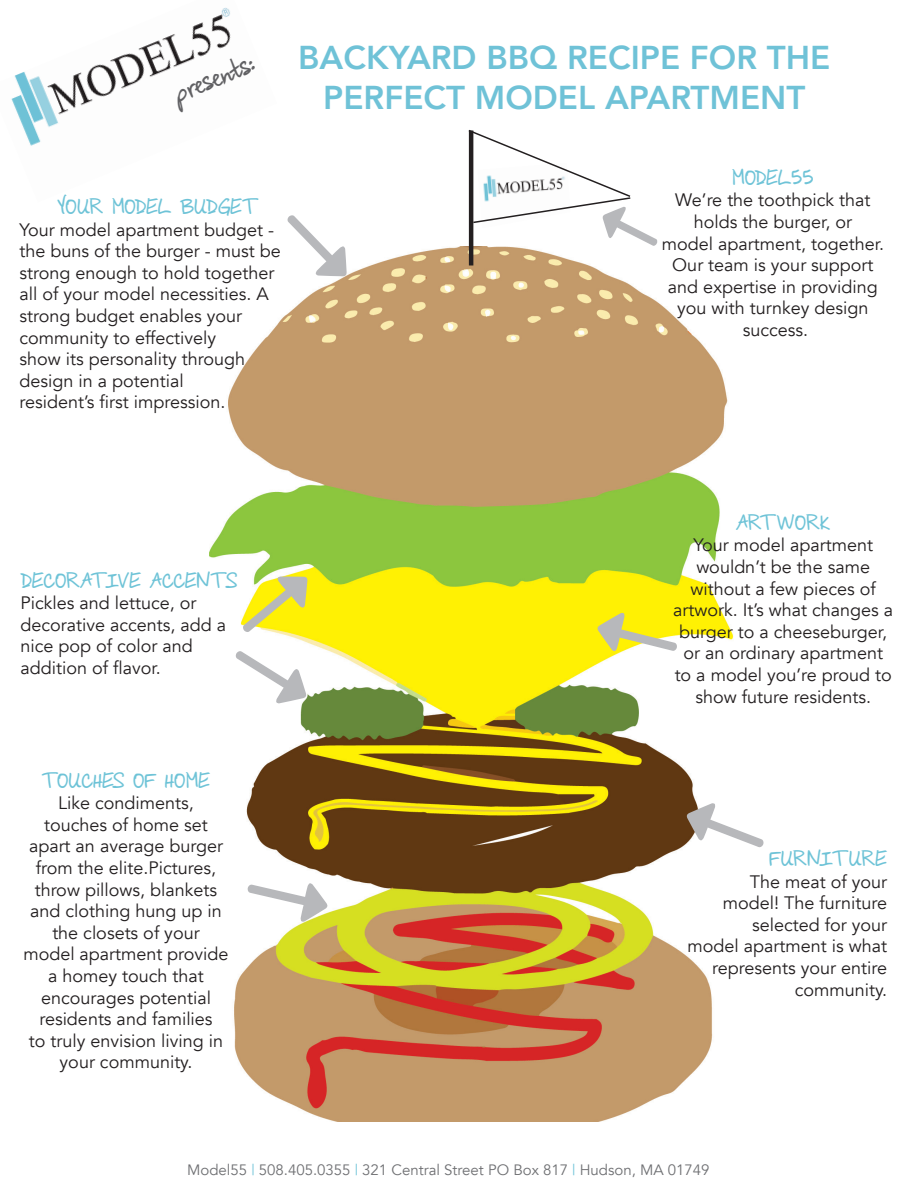
<style>
.page{position:relative;width:918px;height:1188px;background:#fff}
.page>*{position:absolute;margin:0;border:0;box-sizing:border-box;transform-origin:0 0}
.t1{font:800 33px "Avenir";color:#6fc2d7}
.t2{font:700 27px "KG You Wont Bring Me Down";color:#616164}
.t3{font:700 22.5px "KG You Wont Bring Me Down";color:#6ec3d7}
.t4{font:18px/21.6px "Avenir";color:#231f20;text-align:center}
.t5{font:15px "Avenir";color:#6f7073}
.s1{color:#6ec3d7}
</style>
<div class="page">
<img style="left:11px;top:7px;width:220px;height:139px">
<img style="left:209px;top:246px;width:524px;height:875px">
<svg style="left:287px;top:215px;width:60px;height:61px"></svg>
<svg style="left:597px;top:613px;width:80px;height:38px;background:#e6de59"></svg>
<svg style="left:686px;top:803px;width:78px;height:44px"></svg>
<svg style="left:235px;top:651px;width:72px;height:53px"></svg>
<hr style="left:469px;top:130px;width:4px;height:136px;background:#231f20">
<svg style="left:468px;top:129px;width:190px;height:117px"></svg>
<svg style="left:247px;top:883px;width:81px;height:39px"></svg>
<svg style="left:243px;top:576px;width:65px;height:56px;background:#e8e15d"></svg>
<p class="t2" style="left:169px;top:80px;width:86px;rotate:-23deg">presents:</p>
<p class="t1" style="left:298px;top:32px;width:534px">BACKYARD BBQ RECIPE FOR THE</p>
<p class="t1" style="left:323px;top:71px;width:484px">PERFECT MODEL APARTMENT</p>
<p class="t3" style="left:58px;top:193px;width:203px">YOUR MODEL BUDGET</p>
<p class="t4" style="left:20px;top:219px;width:263px;text-align:left">Your model apartment budget - the buns of the burger - must be strong enough to hold together all of your model necessities. A strong budget enables your</p>
<p class="t4" style="left:20px;top:327px;width:198px">community to effectively</p>
<p class="t4" style="left:20px;top:348px;width:227px">show its personality through</p>
<p class="t4" style="left:20px;top:370px;width:166px">design in a potential</p>
<p class="t4" style="left:20px;top:392px;width:207px">resident’s first impression.</p>
<p class="t3" style="left:732px;top:164px;width:83px">MODEL55</p>
<p class="t4" style="left:675px;top:190px;width:197px">We’re the toothpick that holds the burger, or</p>
<p class="t4" style="left:662px;top:233px;width:224px">model apartment, together.<br>Our team is your support and expertise in providing you with turnkey design</p>
<p class="t4" style="left:743px;top:319px;width:67px">success.</p>
<p class="t3" style="left:21px;top:567px;width:219px">DECORATIVE ACCENTS</p>
<p class="t4" style="left:21px;top:593px;width:177px">Pickles and lettuce, or</p>
<p class="t4" style="left:21px;top:614px;width:207px;text-align:left">decorative accents, add a nice pop of color and</p>
<p class="t4" style="left:21px;top:657px;width:142px">addition of flavor.</p>
<p class="t3" style="left:42px;top:767px;width:170px">TOUCHES OF HOME</p>
<p class="t4" style="left:58px;top:793px;width:137px">Like condiments,</p>
<p class="t4" style="left:29px;top:814px;width:195px">touches of home set apart an average burger from the elite.Pictures, throw pillows, blankets and clothing hung up in the closets of your</p>
<p class="t4" style="left:23px;top:944px;width:207px">model apartment provide a homey touch that</p>
<p class="t4" style="left:29px;top:987px;width:196px">encourages potential residents and families to truly envision living in your community.</p>
<p class="t3" style="left:736px;top:509px;width:96px">ARTWORK</p>
<p class="t4" style="left:693px;top:535px;width:181px;text-align:left">Your model apartment wouldn’t be the same</p>
<p class="t4" style="left:673px;top:578px;width:222px">without a few pieces of artwork. It’s what changes a burger to a cheeseburger, or an ordinary apartment to a model you’re proud to show future residents.</p>
<p class="t3" style="left:769px;top:845px;width:119px">FURNITURE</p>
<p class="t4" style="left:750px;top:871px;width:139px">The meat of your</p>
<p class="t4" style="left:723px;top:892px;width:166px">model! The furniture</p>
<p class="t4" style="left:752px;top:914px;width:136px">selected for your</p>
<p class="t4" style="left:687px;top:936px;width:201px;text-align:right">model apartment is what represents your entire</p>
<p class="t4" style="left:795px;top:979px;width:94px">community.</p>
<p class="t5" style="left:187px;top:1161px;width:524px">Model55 <span class="s1">|</span> 508.405.0355 <span class="s1">|</span> 321 Central Street PO Box 817 <span class="s1">|</span> Hudson, MA 01749</p>
</div>
